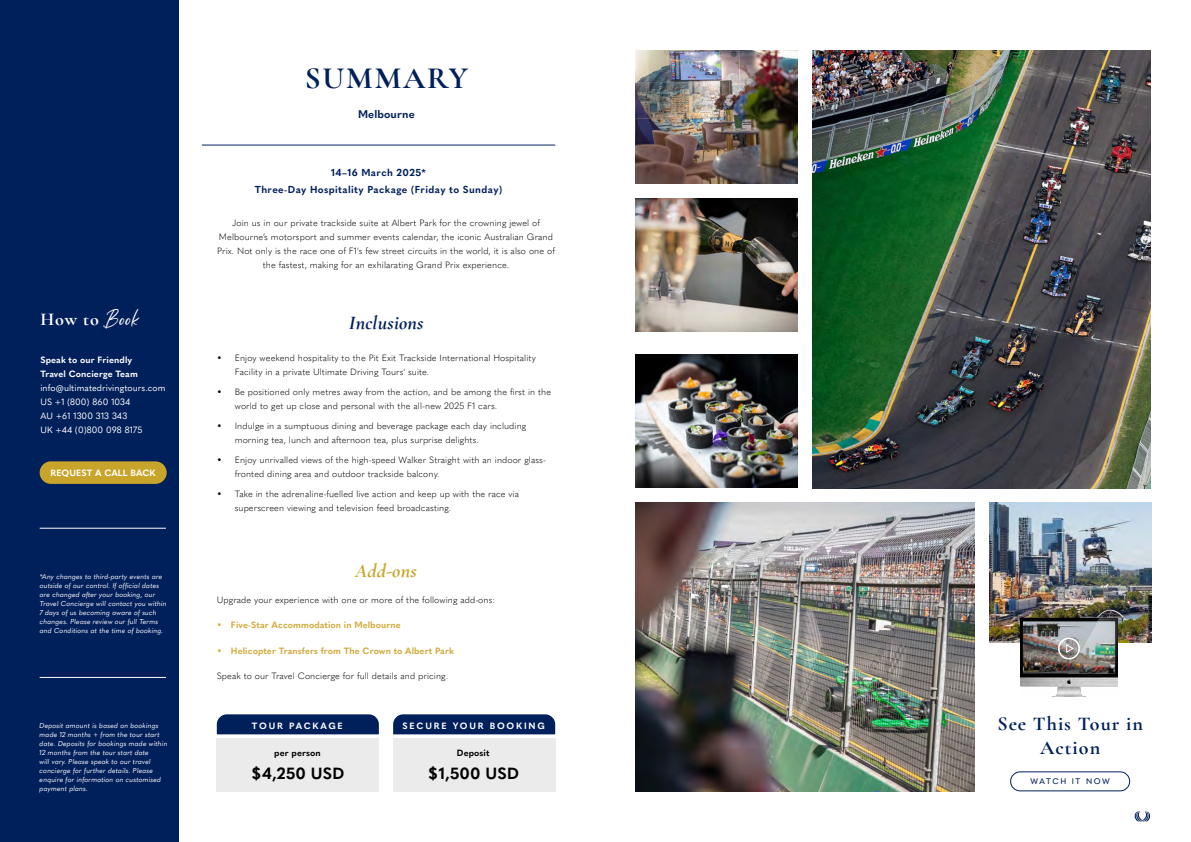
<style>
.page{position:relative;width:1191px;height:842px;background:#fff}
.page>*{position:absolute;margin:0;border:0;box-sizing:border-box;transform-origin:0 0}
.t1{font:700 31px "Cormorant Garamond";letter-spacing:.06em;color:#00205b}
.t2{font:700 20px/24px "Cormorant Garamond";letter-spacing:.05em;color:#00205b;text-align:center}
.t3{font:italic 700 20px "Cormorant Garamond";letter-spacing:.01em;color:#00205b}
.t4{font:italic 700 20px "Cormorant Garamond";letter-spacing:.01em;color:#c9a42a}
.t5{font:700 18px "Cormorant Garamond";color:#fff}
.t6{font:700 16px "Quasimoda";letter-spacing:.01em;color:#000}
.t7{font:700 11px "Quasimoda";letter-spacing:.01em;color:#00205b}
.t8{font:700 10px/16.6px "Quasimoda";letter-spacing:.04em;color:#00205b;text-align:center}
.t9{font:300 9px/14px "Quasimoda";letter-spacing:.01em;color:#000}
.t10{font:700 9px "Quasimoda";letter-spacing:.01em;color:#d0ab3c}
.t11{font:9px/14px "Quasimoda";letter-spacing:.01em;color:#fff}
.t12{font:700 9px/14px "Quasimoda";letter-spacing:.01em;color:#fff}
.t13{font:700 9px "Quasimoda";letter-spacing:.2em;color:#fff}
.t14{font:700 9px "Quasimoda";letter-spacing:.01em;color:#000}
.t15{font:500 8px "Quasimoda";letter-spacing:.2em;color:#00205b}
.t16{font:italic 7px/9px "Quasimoda";letter-spacing:.01em;color:#fff}
.s1{font-family:"Otamendi";font-weight:400;font-size:20px}
</style>
<div class="page">
<svg style="left:1134px;top:811px;width:16px;height:10px"></svg>
<img style="left:812px;top:50px;width:338px;height:438px">
<div style="left:0;top:0;width:178px;height:842px;background:#00205b"></div>
<hr style="left:202px;top:145px;width:353px;height:1px;background:#00205b">
<div style="left:40px;top:461px;width:127px;height:23px;background:#c9a42a;border-radius:11px"></div>
<div style="left:217px;top:714px;width:162px;height:20px;background:#00205b"></div>
<div style="left:217px;top:738px;width:162px;height:53px;background:#ebebeb"></div>
<div style="left:393px;top:714px;width:162px;height:20px;background:#00205b"></div>
<div style="left:393px;top:738px;width:162px;height:53px;background:#ebebeb"></div>
<hr style="left:40px;top:528px;width:126px;height:1px;background:#fff">
<img style="left:989px;top:502px;width:162px;height:140px">
<img style="left:635px;top:502px;width:339px;height:290px">
<img style="left:635px;top:50px;width:162px;height:133px">
<img style="left:635px;top:199px;width:162px;height:133px">
<img style="left:635px;top:354px;width:162px;height:133px">
<div style="left:1010px;top:771px;width:120px;height:20px;border:1px solid #00205b;border-radius:10px"></div>
<img style="left:1020px;top:617px;width:97px;height:79px">
<div style="left:1058px;top:638px;width:22px;height:21px;border:2px solid #fff;border-radius:50%"></div>
<svg style="left:1065px;top:643px;width:9px;height:10px"></svg>
<hr style="left:40px;top:677px;width:126px;height:1px;background:#fff">
<h1 class="t1" style="left:305px;top:59px;width:165px">SUMMARY</h1>
<p class="t7" style="left:358px;top:105px;width:58px">Melbourne</p>
<h3 class="t5" style="left:40px;top:308px;width:101px">How to <span class="s1">Book</span></h3>
<p class="t12" style="left:40px;top:352px;width:99px">Speak to our Friendly<br>Travel Concierge Team</p>
<p class="t11" style="left:40px;top:380px;width:127px">info@ultimatedrivingtours.com<br>US +1 (800) 860 1034<br>AU +61 1300 313 343<br>UK +44 (0)800 098 8175</p>
<p class="t12" style="left:50px;top:465px;width:107px">REQUEST A CALL BACK</p>
<p class="t16" style="left:40px;top:572px;width:128px">*Any changes to third-party events are outside of our control. If official dates are changed after your booking, our Travel Concierge will contact you within 7 days of us becoming aware of such changes. Please review our full Terms and Conditions at the time of booking.</p>
<p class="t8" style="left:255px;top:164px;width:249px">14–16 March 2025*<br>Three-Day Hospitality Package (Friday to Sunday)</p>
<p class="t9" style="left:217px;top:216px;width:339px;text-align:center">Join us in our private trackside suite at Albert Park for the crowning jewel of Melbourne’s motorsport and summer events calendar, the iconic Australian Grand Prix. Not only is the race one of F1's few street circuits in the world, it is also one of the fastest, making for an exhilarating Grand Prix experience.</p>
<h2 class="t3" style="left:349px;top:311px;width:76px">Inclusions</h2>
<p class="t9" style="left:235px;top:350px;width:302px;text-indent:-18px">• Enjoy weekend hospitality to the Pit Exit Trackside International Hospitality<br>Facility in a private Ultimate Driving Tours' suite.</p>
<p class="t9" style="left:235px;top:384px;width:318px;text-indent:-18px">• Be positioned only metres away from the action, and be among the first in the world to get up close and personal with the all-new 2025 F1 cars.</p>
<p class="t9" style="left:235px;top:418px;width:293px;text-indent:-18px">• Indulge in a sumptuous dining and beverage package each day including morning tea, lunch and afternoon tea, plus surprise delights.</p>
<p class="t9" style="left:235px;top:452px;width:312px;text-indent:-18px">• Enjoy unrivalled views of the high-speed Walker Straight with an indoor glass&shy;fronted dining area and outdoor trackside balcony.</p>
<p class="t9" style="left:235px;top:486px;width:286px;text-indent:-18px">• Take in the adrenaline-fuelled live action and keep up with the race via superscreen viewing and television feed broadcasting.</p>
<h2 class="t4" style="left:355px;top:558px;width:63px">Add-ons</h2>
<p class="t9" style="left:217px;top:592px;width:280px">Upgrade your experience with one or more of the following add-ons:</p>
<p class="t10" style="left:217px;top:618px;width:185px">• Five-Star Accommodation in Melbourne</p>
<p class="t10" style="left:217px;top:643px;width:239px">• Helicopter Transfers from The Crown to Albert Park</p>
<p class="t9" style="left:217px;top:668px;width:233px">Speak to our Travel Concierge for full details and pricing.</p>
<p class="t16" style="left:40px;top:721px;width:129px">Deposit amount is based on bookings made 12 months + from the tour start date. Deposits for bookings made within 12 months from the tour start date<br>will vary. Please speak to our travel concierge for further details. Please enquire for information on customised payment plans.</p>
<h2 class="t2" style="left:997px;top:711px;width:147px">See This Tour in<br>Action</h2>
<p class="t13" style="left:252px;top:718px;width:92px">TOUR PACKAGE</p>
<p class="t14" style="left:274px;top:746px;width:48px">per person</p>
<h3 class="t6" style="left:251px;top:761px;width:95px">$4,250 USD</h3>
<p class="t13" style="left:402px;top:718px;width:144px">SECURE YOUR BOOKING</p>
<p class="t14" style="left:457px;top:746px;width:34px">Deposit</p>
<h3 class="t6" style="left:427px;top:761px;width:93px">$1,500 USD</h3>
<p class="t15" style="left:1030px;top:775px;width:81px">WATCH IT NOW</p>
</div>
